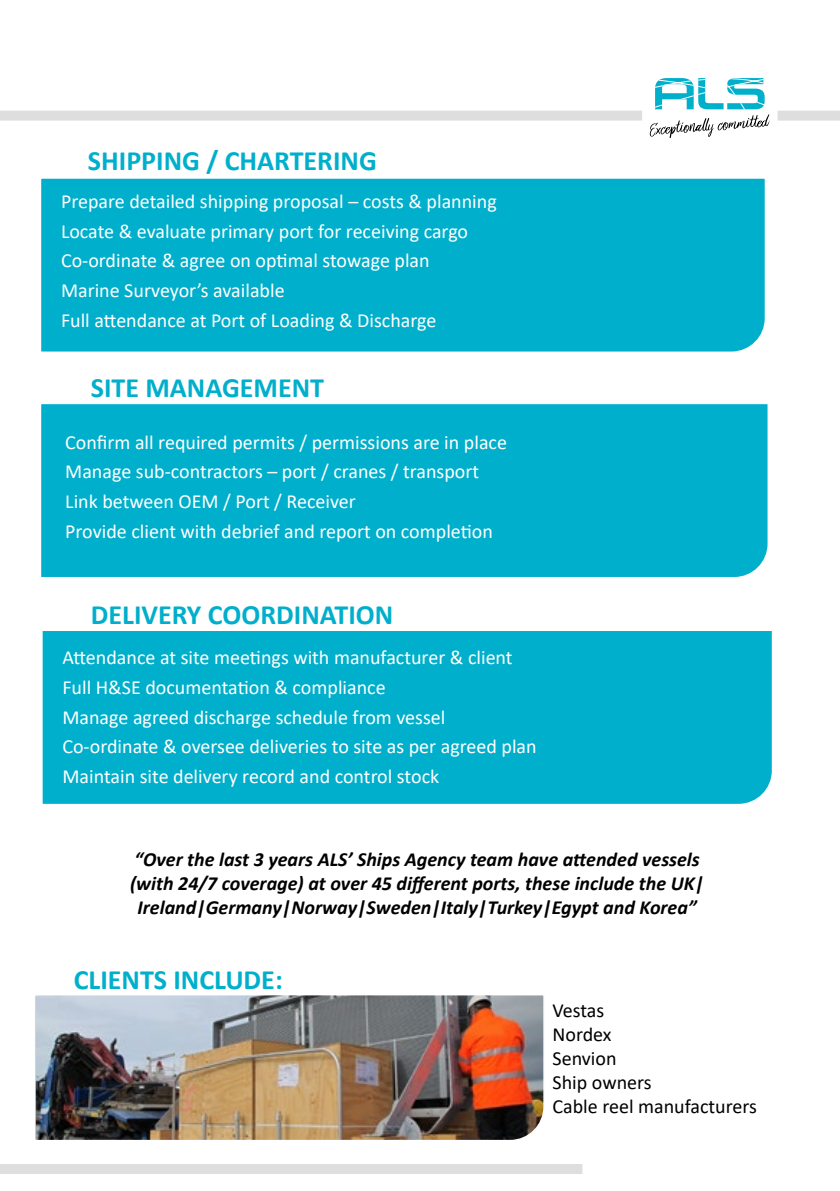
<style>
.page{position:relative;width:840px;height:1191px;background:#fff}
.page>*{position:absolute;margin:0;border:0;box-sizing:border-box;transform-origin:0 0}
.t1{font:700 28px "Calibri";color:#00afcb}
.t2{font:20px/29.6px "Calibri";color:#fff}
.t3{font:italic 700 20px/24px "Calibri";color:#000;text-align:center}
.t4{font:20px "Calibri";color:#000}
</style>
<div class="page">
<div style="left:0;top:111px;width:641px;height:10px;background:#dededf"></div>
<div style="left:0;top:1164px;width:582px;height:10px;background:#dededf"></div>
<svg style="left:649px;top:78px;width:120px;height:60px"></svg>
<img style="left:35px;top:995px;width:509px;height:145px">
<div style="left:777px;top:111px;width:62px;height:10px;background:#dededf"></div>
<div style="left:41px;top:178px;width:724px;height:174px;background:#00afcb"></div>
<div style="left:42px;top:631px;width:730px;height:173px;background:#00afcb"></div>
<div style="left:41px;top:404px;width:727px;height:173px;background:#00afcb"></div>
<h1 class="t1" style="left:88px;top:141px;width:290px">SHIPPING / CHARTERING</h1>
<p class="t2" style="left:61px;top:186px;width:437px">Prepare detailed shipping proposal – costs &amp; planning Locate &amp; evaluate primary port for receiving cargo Co-ordinate &amp; agree on optimal stowage plan<br>Marine Surveyor’s available<br>Full attendance at Port of Loading &amp; Discharge</p>
<h1 class="t1" style="left:91px;top:368px;width:235px">SITE MANAGEMENT</h1>
<p class="t2" style="left:65px;top:427px;width:443px">Confirm all required permits / permissions are in place Manage sub-contractors – port / cranes / transport Link between OEM / Port / Receiver<br>Provide client with debrief and report on completion</p>
<h1 class="t1" style="left:91px;top:594px;width:304px">DELIVERY COORDINATION</h1>
<p class="t2" style="left:62px;top:642px;width:475px">Attendance at site meetings with manufacturer &amp; client Full H&amp;SE documentation &amp; compliance<br>Manage agreed discharge schedule from vessel Co-ordinate &amp; oversee deliveries to site as per agreed plan Maintain site delivery record and control stock</p>
<p class="t3" style="left:130px;top:846px;width:575px">“Over the last 3 years ALS’ Ships Agency team have attended vessels (with 24/7 coverage) at over 45 different ports, these include the UK|<br>Ireland|Germany|Norway|Sweden|Italy|Turkey|Egypt and Korea”</p>
<h1 class="t1" style="left:74px;top:960px;width:210px">CLIENTS INCLUDE:</h1>
<p class="t4" style="left:516px;top:997px;width:89px">• Vestas</p>
<p class="t4" style="left:516px;top:1021px;width:96px">• Nordex</p>
<p class="t4" style="left:516px;top:1045px;width:101px">• Senvion</p>
<p class="t4" style="left:516px;top:1069px;width:136px">• Ship owners</p>
<p class="t4" style="left:516px;top:1093px;width:242px">• Cable reel manufacturers</p>
</div>
